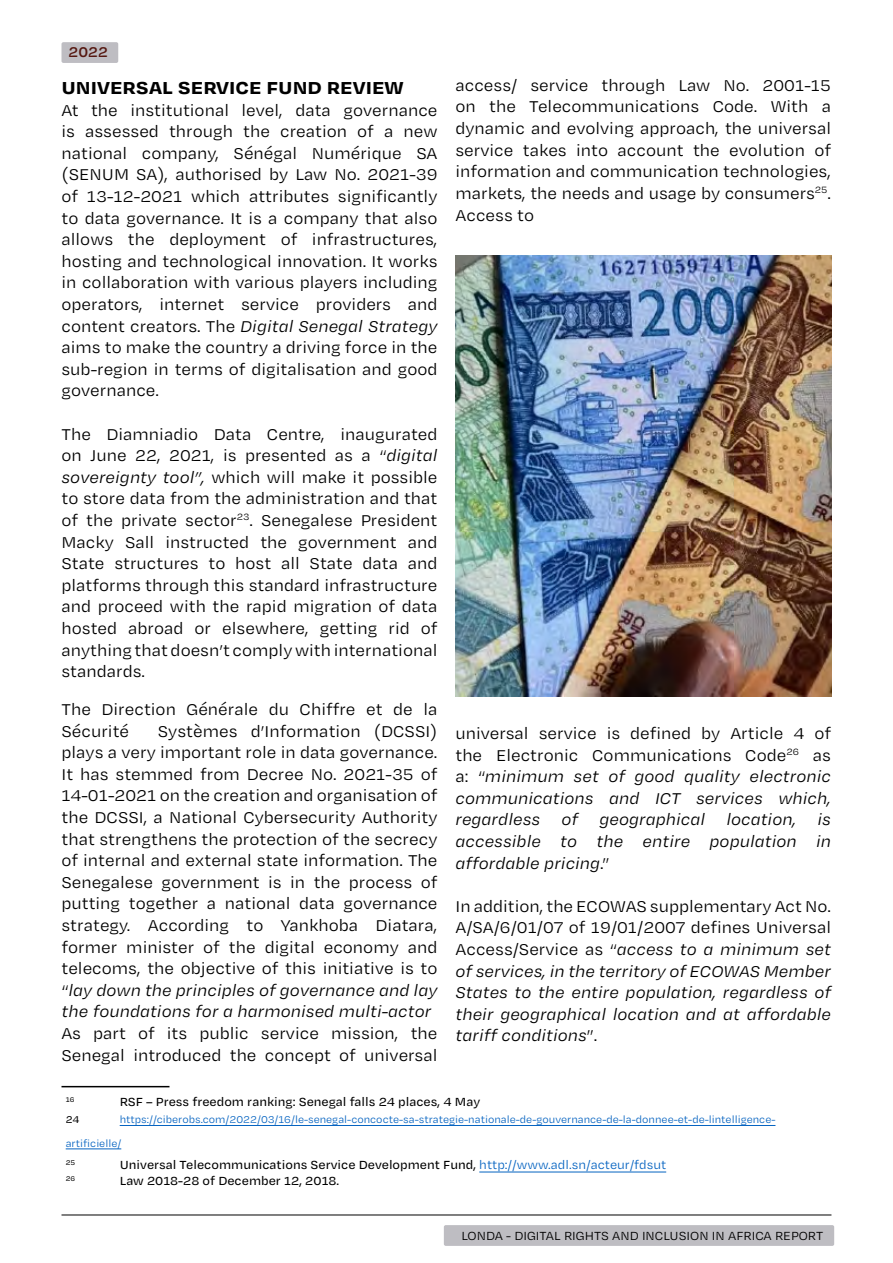
<style>
.page{position:relative;width:893px;height:1263px;background:#fff}
.page>*{position:absolute;margin:0;border:0;box-sizing:border-box;transform-origin:0 0}
.t1{font:700 22.5px "Degular Text";color:#000}
.t2{font:18px/21.6px "Degular Text";color:#000;text-align:justify}
.t3{font:italic 18px/21.6px "Degular Text";color:#000;text-align:justify}
.t4{font:600 16.2px "Degular Text";color:#561811}
.t5{font:500 13.5px "Degular Text";color:#000}
.t6{font:13.5px "Degular Text";color:#000}
.t7{font:11.4px/23.4px "Degular Text";color:#0563c1}
.t8{font:500 11.4px "Degular Text";color:#000}
.t9{font:500 7.8px "Degular Text";color:#000}
.s1{font-style:italic}
.s2{font-style:normal}
.s3{font-weight:400;color:#0563c1}
</style>
<div class="page">
<div style="left:444px;top:1225px;width:390px;height:21px;background:#bebdc2;border-radius:2px"></div>
<hr style="left:62px;top:1214px;width:769px;height:1px;background:#000">
<div style="left:61px;top:42px;width:57px;height:21px;background:#bebdc2;border-radius:2px"></div>
<hr style="left:120px;top:1125px;width:655px;height:1px;background:#0563c1">
<hr style="left:66px;top:1148px;width:55px;height:1px;background:#0563c1">
<hr style="left:479px;top:1172px;width:187px;height:1px;background:#0563c1">
<img style="left:456px;top:255px;width:375px;height:441px">
<hr style="left:62px;top:1086px;width:107px;height:1px;background:#000">
<p class="t4" style="left:68px;top:41px;width:41px">2022</p>
<p class="t1" style="left:62px;top:71px;width:232px">Universal Service Fund</p>
<p class="t1" style="left:327px;top:71px;width:78px">Review</p>
<p class="t2" style="left:62px;top:98px;width:377px">At the institutional level, data governance is assessed through the creation of a new national company, Sénégal Numérique SA (SENUM SA), authorised by Law No. 2021-39 of 13-12-2021 which attributes significantly to data governance. It is a company that also allows the deployment of infrastructures, hosting and technological innovation. It works in collaboration with various players including operators, internet service providers and content creators. The <span class="s1">Digital Senegal Strategy </span>aims to make the country a driving force in the sub-region in terms of digitalisation and good governance.</p>
<p class="t2" style="left:61px;top:422px;width:378px">The Diamniadio Data Centre, inaugurated on June 22, 2021, is presented as a “<span class="s1">digital sovereignty tool”,</span> which will make it possible to store data from the administration and that of the private sector<sup>23</sup>. Senegalese President Macky Sall instructed the government and State structures to host all State data and platforms through this standard infrastructure and proceed with the rapid migration of data hosted abroad or elsewhere, getting rid of anything that doesn’t comply with international standards.</p>
<p class="t2" style="left:61px;top:698px;width:378px">The Direction Générale du Chiffre et de la Sécurité́ Systèmes d’Information (DCSSI) plays a very important role in data governance.<br>It has stemmed from Decree No. 2021-35 of 14-01-2021 on the creation and organisation of the DCSSI, a National Cybersecurity Authority that strengthens the protection of the secrecy of internal and external state information. The Senegalese government is in the process of putting together a national data governance strategy. According to Yankhoba Diatara, former minister of the digital economy and telecoms, the objective of this initiative is to “<span class="s1">lay down the principles of governance and lay the foundations for a harmonised multi-actor</span></p>
<p class="t2" style="left:61px;top:1022px;width:377px">As part of its public service mission, the<br>Senegal introduced the concept of universal</p>
<p class="t2" style="left:455px;top:74px;width:377px">access/ service through Law No. 2001-15 on the Telecommunications Code. With a dynamic and evolving approach, the universal service takes into account the evolution of information and communication technologies, markets, the needs and usage by consumers<sup>25</sup>.<br>Access to</p>
<p class="t3" style="left:455px;top:722px;width:377px"><span class="s2">universal service is defined by Article 4 of the Electronic Communications Code</span><sup>26</sup> <span class="s2">as a: “</span>minimum set of good quality electronic communications and ICT services which, regardless of geographical location, is accessible to the entire population in affordable pricing<span class="s2">.”</span></p>
<p class="t3" style="left:455px;top:894px;width:377px"><span class="s2">In addition, the ECOWAS supplementary Act No.<br>A/SA/6/01/07 of 19/01/2007 defines Universal Access/Service as “</span>access to a minimum set of services, in the territory of ECOWAS Member States to the entire population, regardless of their geographical location and at affordable tariff conditions<span class="s2">”.</span></p>
<p class="t9" style="left:66px;top:1094px;width:10px">16</p>
<p class="t5" style="left:120px;top:1093px;width:362px">RSF – Press freedom ranking: Senegal falls 24 places, 4 May</p>
<p class="t8" style="left:66px;top:1112px;width:15px">24</p>
<p class="t7" style="left:66px;top:1107px;width:711px;text-indent:54px">https://ciberobs.com/2022/03/16/le-senegal-concocte-sa-strategie-nationale-de-gouvernance-de-la-donnee-et-de-lintelligence&shy;artificielle/</p>
<p class="t9" style="left:66px;top:1157px;width:11px">25</p>
<p class="t5" style="left:120px;top:1156px;width:548px">Universal Telecommunications Service Development Fund, <span class="s3">http://www.adl.sn/acteur/fdsut</span></p>
<p class="t9" style="left:66px;top:1173px;width:11px">26</p>
<p class="t5" style="left:120px;top:1172px;width:221px">Law 2018-28 of December 12, 2018.</p>
<p class="t6" style="left:462px;top:1227px;width:363px">LONDA - DIGITAL RIGHTS AND INCLUSION IN AFRICA REPORT</p>
</div>
